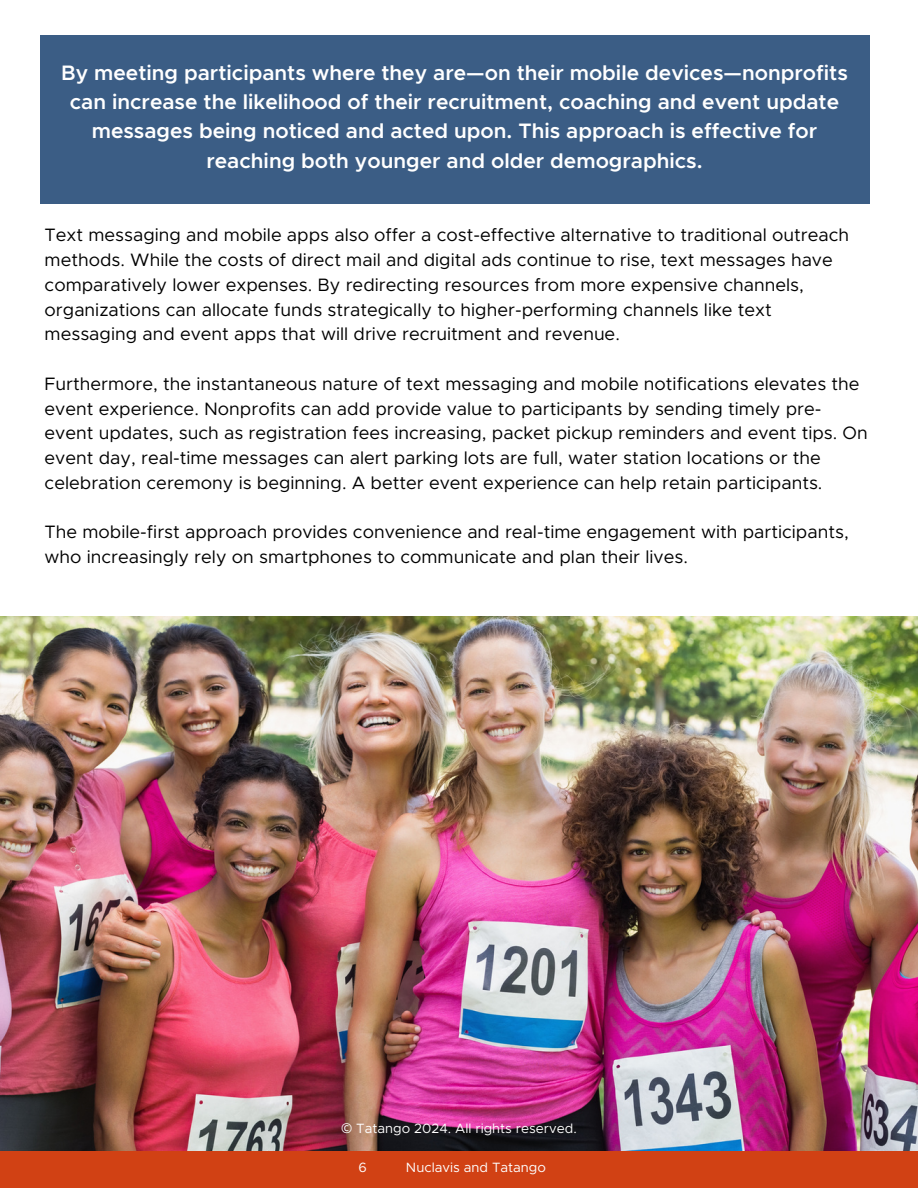
<style>
.page{position:relative;width:918px;height:1188px;background:#fff}
.page>*{position:absolute;margin:0;border:0;box-sizing:border-box;transform-origin:0 0}
.t1{font:600 21px/29.2px "Metropolis";color:#fff;text-align:center}
.t2{font:18px/24.8px "Metropolis";color:#000}
.t3{font:13.5px "Metropolis";color:#fff}
.s1{font-family:"Noto Sans"}
</style>
<div class="page">
<div style="left:0;top:1150px;width:918px;height:38px;background:#d14114"></div>
<img style="left:0;top:616px;width:918px;height:535px">
<div style="left:40px;top:36px;width:829px;height:168px;background:#3b5d85"></div>
<p class="t1" style="left:61px;top:59px;width:788px">By meeting participants where they are—on their mobile devices—nonprofits can increase the likelihood of their recruitment, coaching and event update messages being noticed and acted upon. This approach is effective for reaching both younger and older demographics.</p>
<h2 class="t2" style="left:45px;top:224px;width:806px">Text messaging and mobile apps also offer a cost-effective alternative to traditional outreach methods. While the costs of direct mail and digital ads continue to rise, text messages have comparatively lower expenses. By redirecting resources from more expensive channels, organizations can allocate funds strategically to higher-performing channels like text messaging and event apps that will drive recruitment and revenue.</h2>
<h2 class="t2" style="left:45px;top:372px;width:825px">Furthermore, the instantaneous nature of text messaging and mobile notifications elevates the event experience. Nonprofits can add provide value to participants by sending timely pre&shy;event updates, such as registration fees increasing, packet pickup reminders and event tips. On event day, real-time messages can alert parking lots are full, water station locations or the celebration ceremony is beginning. A better event experience can help retain participants.</h2>
<p class="t2" style="left:45px;top:521px;width:806px">The mobile-first approach provides convenience and real-time engagement with participants, who increasingly rely on smartphones to communicate and plan their lives.</p>
<p class="t3" style="left:341px;top:1122px;width:237px"><span class="s1">©</span> Tatango 2024. All rights reserved.</p>
<h2 class="t3" style="left:358px;top:1161px;width:10px">6</h2>
<h2 class="t3" style="left:406px;top:1161px;width:142px">Nuclavis and Tatango</h2>
</div>
